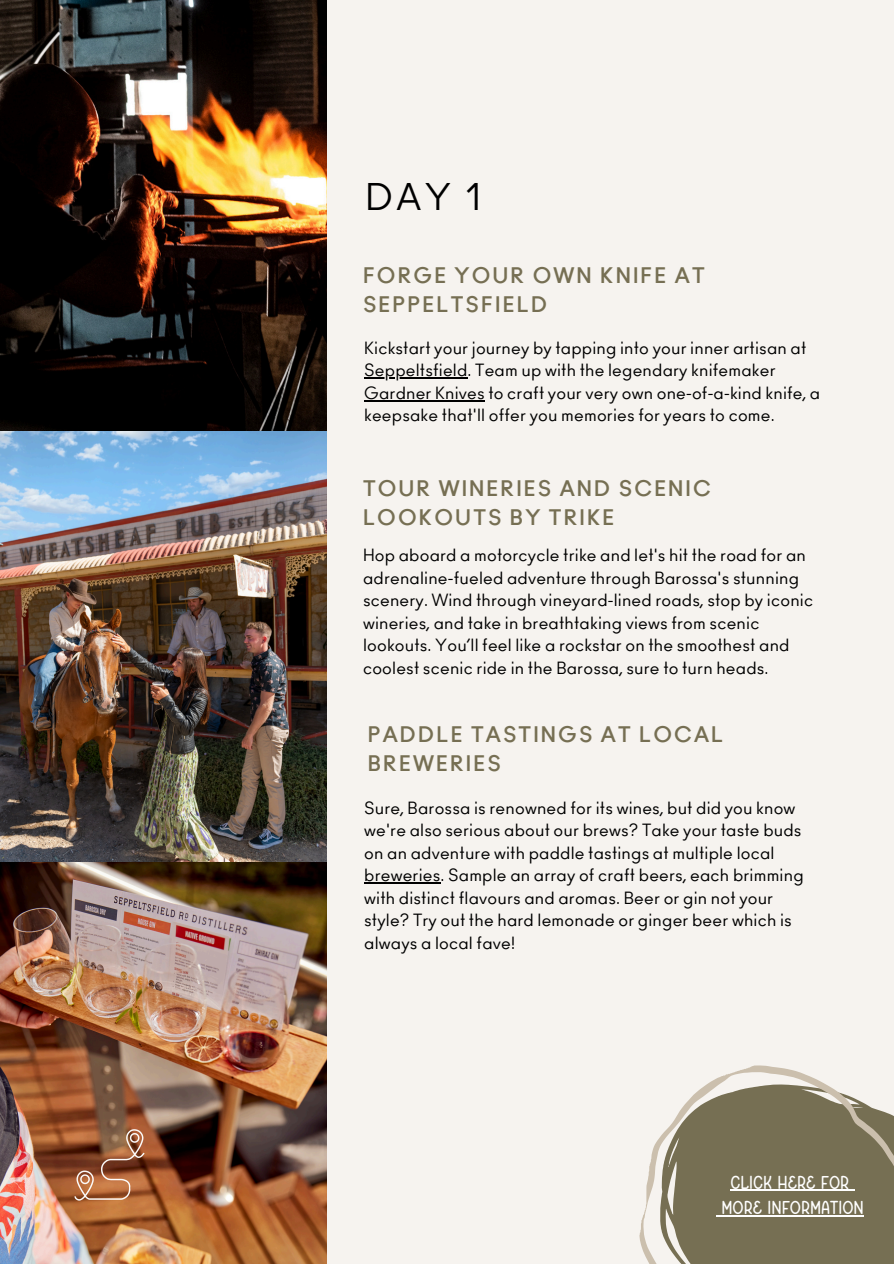
<style>
.page{position:relative;width:894px;height:1264px;background:#fff}
.page>*{position:absolute;margin:0;border:0;box-sizing:border-box;transform-origin:0 0}
.t1{font:36px "Ano";color:#000}
.t2{font:700 21px/29.2px "Ano";letter-spacing:.1em;color:#766f53}
.t3{font:19.05px/25.8px "Kindred Rounded";color:#fff;text-align:center}
.t4{font:16.5px/22.5px "Ano";letter-spacing:.01em;color:#000}
</style>
<div class="page">
<div style="left:0;top:0;width:893px;height:1263px;background:#f6f3ef"></div>
<img style="left:0;top:0;width:326px;height:1263px">
<img style="left:56px;top:1112px;width:108px;height:108px">
<hr style="left:364px;top:377px;width:103px;height:2px;background:#000">
<hr style="left:364px;top:400px;width:121px;height:1px;background:#000">
<hr style="left:364px;top:882px;width:76px;height:1px;background:#000">
<svg style="left:639px;top:1065px;width:186px;height:198px"></svg>
<svg style="left:659px;top:1084px;width:234px;height:179px;background:#878068"></svg>
<hr style="left:721px;top:1215px;width:142px;height:1px;background:#fff">
<h2 class="t1" style="left:365px;top:181px;width:117px">DAY 1</h2>
<p class="t2" style="left:363px;top:262px;width:343px">FORGE YOUR OWN KNIFE AT<br>SEPPELTSFIELD</p>
<h1 class="t4" style="left:364px;top:338px;width:443px">Kickstart your journey by tapping into your inner artisan at</h1>
<h2 class="t4" style="left:364px;top:360px;width:457px">Seppeltsfield. Team up with the legendary knifemaker<br>Gardner Knives to craft your very own one-of-a-kind knife, a keepsake that'll offer you memories for years to come.</h2>
<h2 class="t2" style="left:363px;top:475px;width:349px">TOUR WINERIES AND SCENIC<br>LOOKOUTS BY TRIKE</h2>
<p class="t4" style="left:363px;top:545px;width:451px">Hop aboard a motorcycle trike and let's hit the road for an adrenaline-fueled adventure through Barossa's stunning scenery. Wind through vineyard-lined roads, stop by iconic wineries, and take in breathtaking views from scenic lookouts. You’ll feel like a rockstar on the smoothest and coolest scenic ride in the Barossa, sure to turn heads.</p>
<p class="t2" style="left:367px;top:721px;width:357px">PADDLE TASTINGS AT LOCAL<br>BREWERIES</p>
<p class="t4" style="left:364px;top:797px;width:441px">Sure, Barossa is renowned for its wines, but did you know we're also serious about our brews? Take your taste buds on an adventure with paddle tastings at multiple local breweries. Sample an array of craft beers, each brimming with distinct flavours and aromas. Beer or gin not your style? Try out the hard lemonade or ginger beer which is always a local fave!</p>
<p class="t3" style="left:721px;top:1171px;width:144px">CLICK HERE FOR<br>MORE INFORMATION</p>
</div>
